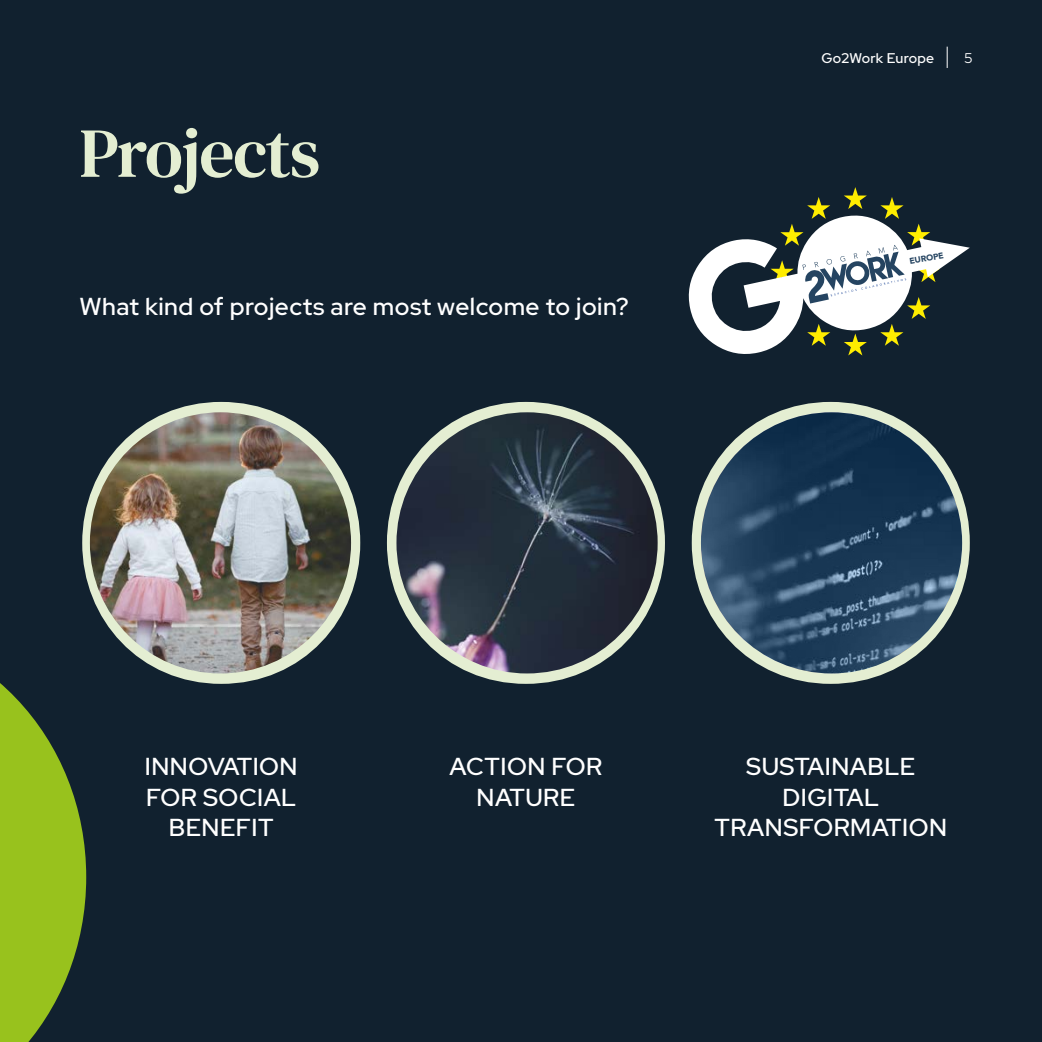
<style>
.page{position:relative;width:1042px;height:1042px;background:#11212f}
.page>*{position:absolute;margin:0;border:0;box-sizing:border-box;transform-origin:0 0}
.t1{font:70px "DM Serif Text";letter-spacing:-.02em;color:#e4eed2}
.t2{font:500 24.5px/30.6px "Red Hat Display";letter-spacing:.02em;color:#fff;text-align:center}
.t3{font:500 14px "Red Hat Display";letter-spacing:.02em;color:#fff}
.t4{font:14px "Red Hat Display";color:#fff}
.t5{font:900 8.4px "Avenir";color:#254461}
</style>
<div class="page">
<svg style="left:947px;top:47px;width:1px;height:21px"></svg>
<svg style="left:0;top:683px;width:86px;height:359px"></svg>
<svg style="left:82px;top:402px;width:278px;height:282px"></svg>
<img style="left:90px;top:412px;width:261px;height:261px;border-radius:131px">
<svg style="left:387px;top:402px;width:278px;height:282px"></svg>
<img style="left:396px;top:412px;width:261px;height:261px;border-radius:131px">
<svg style="left:692px;top:402px;width:278px;height:282px"></svg>
<svg style="left:701px;top:412px;width:261px;height:261px;background:#324d63"></svg>
<svg style="left:688px;top:187px;width:282px;height:169px"></svg>
<h1 class="t1" style="left:79px;top:112px;width:242px">Projects</h1>
<p class="t2" style="left:79px;top:291px;width:551px">What kind of projects are most welcome to join?</p>
<p class="t3" style="left:821px;top:49px;width:114px">Go2Work Europe</p>
<p class="t4" style="left:964px;top:49px;width:9px">5</p>
<p class="t5" style="left:908px;top:254px;width:36px;rotate:-10deg">EUROPE</p>
<p class="t2" style="left:145px;top:751px;width:154px">INNOVATION<br>FOR SOCIAL<br>BENEFIT</p>
<p class="t2" style="left:449px;top:751px;width:154px">ACTION FOR<br>NATURE</p>
<p class="t2" style="left:714px;top:751px;width:234px">SUSTAINABLE<br>DIGITAL<br>TRANSFORMATION</p>
</div>
